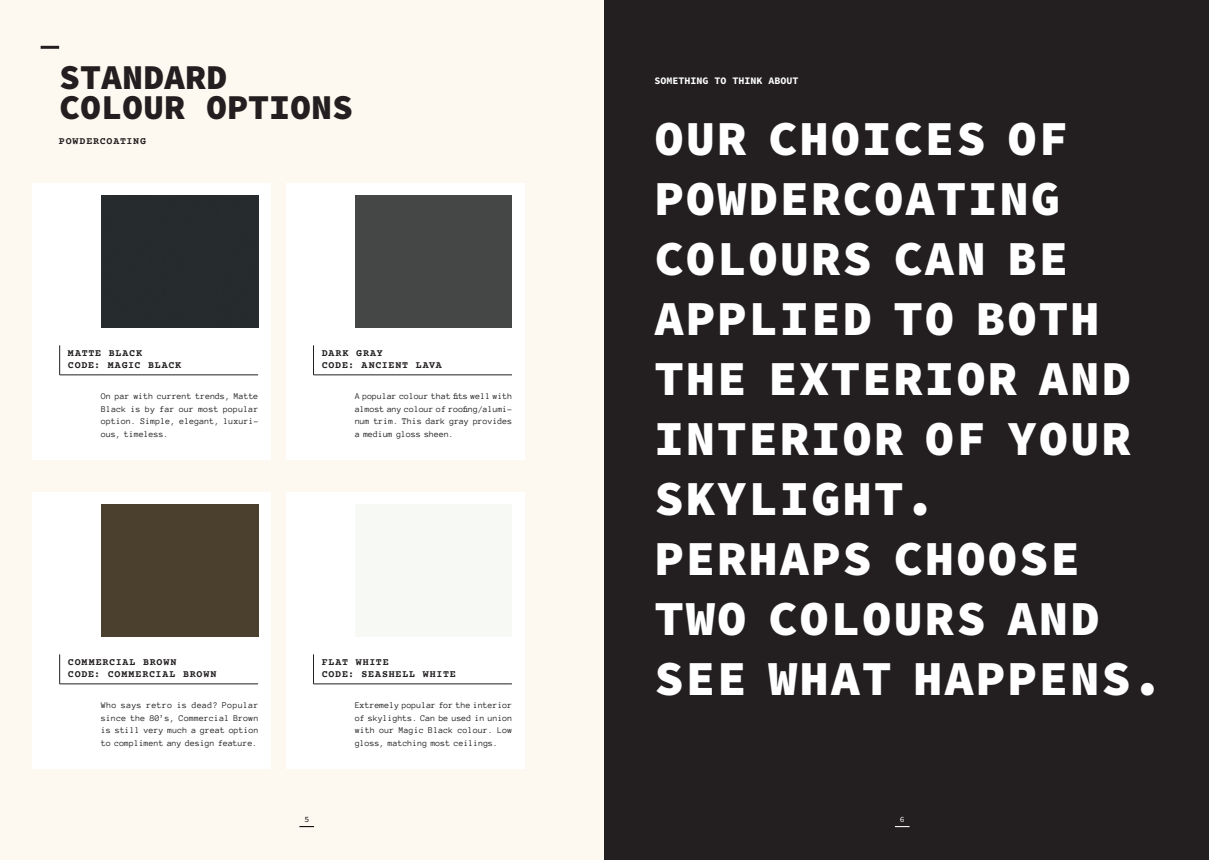
<style>
.page{position:relative;width:1209px;height:860px;background:#fff}
.page>*{position:absolute;margin:0;border:0;box-sizing:border-box;transform-origin:0 0}
.t1{font:900 49px/60px "Source Code Pro";letter-spacing:.04em;color:#fff}
.t2{font:900 35px "Source Code Pro";color:#231f20}
.t3{font:700 10px/12.5px "Courier Prime";letter-spacing:.075em;color:#231f20}
.t4{font:700 10px "Source Code Pro";color:#fff}
.t5{font:9px/12.5px "Anonymous Pro";color:#231f20;text-align:justify}
.t6{font:8px "Source Code Pro";color:#040503}
.t7{font:8px "Source Code Pro";color:#fff}
</style>
<div class="page">
<div style="left:0;top:0;width:604px;height:860px;background:#fef9f0"></div>
<div style="left:604px;top:0;width:605px;height:860px;background:#231f20"></div>
<div style="left:286px;top:492px;width:238px;height:277px;background:#fff"></div>
<div style="left:286px;top:183px;width:238px;height:277px;background:#fff"></div>
<div style="left:32px;top:183px;width:238px;height:277px;background:#fff"></div>
<div style="left:32px;top:492px;width:238px;height:277px;background:#fff"></div>
<hr style="left:60px;top:374px;width:198px;height:1px;background:#231f20">
<hr style="left:59px;top:345px;width:1px;height:30px;background:#231f20">
<hr style="left:313px;top:374px;width:199px;height:1px;background:#231f20">
<hr style="left:313px;top:683px;width:199px;height:1px;background:#231f20">
<hr style="left:313px;top:654px;width:1px;height:30px;background:#231f20">
<hr style="left:60px;top:683px;width:198px;height:1px;background:#231f20">
<hr style="left:59px;top:654px;width:1px;height:30px;background:#231f20">
<hr style="left:313px;top:345px;width:1px;height:30px;background:#231f20">
<hr style="left:41px;top:46px;width:18px;height:3px;background:#231f20">
<div style="left:101px;top:195px;width:157px;height:133px;background:#262b2d"></div>
<div style="left:355px;top:195px;width:157px;height:133px;background:#454646"></div>
<div style="left:101px;top:504px;width:157px;height:133px;background:#4b3f2d"></div>
<svg style="left:895px;top:826px;width:14px;height:1px"></svg>
<svg style="left:299px;top:826px;width:15px;height:1px"></svg>
<h2 class="t2" style="left:59px;top:52px;width:169px">STANDARD</h2>
<p class="t4" style="left:654px;top:73px;width:145px">SOMETHING TO THINK ABOUT</p>
<h2 class="t2" style="left:59px;top:82px;width:295px">COLOUR OPTIONS</h2>
<p class="t3" style="left:59px;top:135px;width:89px">POWDERCOATING</p>
<p class="t3" style="left:68px;top:347px;width:115px">MATTE BLACK<br>CODE: MAGIC BLACK</p>
<p class="t5" style="left:101px;top:390px;width:159px">On par with current trends, Matte Black is by far our most popular option. Simple, elegant, luxuri&shy;ous, timeless.</p>
<p class="t3" style="left:322px;top:347px;width:122px">DARK GRAY<br>CODE: ANCIENT LAVA</p>
<p class="t5" style="left:355px;top:390px;width:159px">A popular colour that fits well with almost any colour of roofing/alumi&shy;num trim. This dark gray provides a medium gloss sheen.</p>
<p class="t3" style="left:68px;top:656px;width:150px">COMMERCIAL BROWN<br>CODE: COMMERCIAL BROWN</p>
<p class="t3" style="left:322px;top:656px;width:136px">FLAT WHITE<br>CODE: SEASHELL WHITE</p>
<h1 class="t1" style="left:654px;top:109px;width:509px">OUR CHOICES OF<br>POWDERCOATING<br>COLOURS CAN BE<br>APPLIED TO BOTH<br>THE EXTERIOR AND<br>INTERIOR OF YOUR<br>SKYLIGHT.<br>PERHAPS CHOOSE<br>TWO COLOURS AND<br>SEE WHAT HAPPENS.</h1>
<p class="t5" style="left:101px;top:699px;width:159px">Who says retro is dead? Popular since the 80’s, Commercial Brown is still very much a great option to compliment any design feature.</p>
<p class="t5" style="left:355px;top:699px;width:159px">Extremely popular for the interior of skylights. Can be used in union with our Magic Black colour. Low gloss, matching most ceilings.</p>
<p class="t6" style="left:304px;top:813px;width:6px">5</p>
<p class="t7" style="left:900px;top:813px;width:6px">6</p>
</div>
